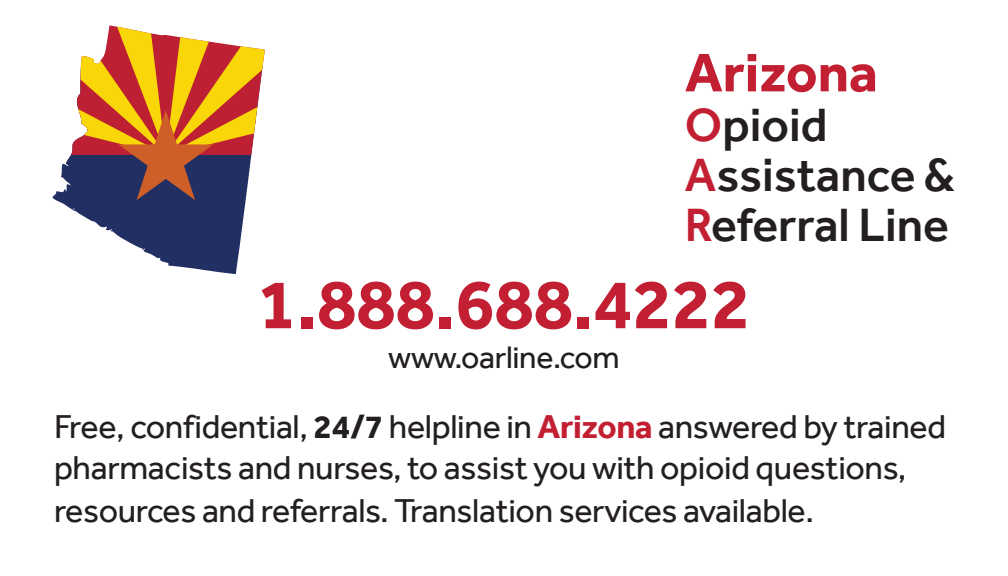
<style>
.page{position:relative;width:1008px;height:576px;background:#fff}
.page>*{position:absolute;margin:0;border:0;box-sizing:border-box;transform-origin:0 0}
.t1{font:700 72px "Effra";color:#c31f32}
.t2{font:700 56px "Effra";color:#c31f32}
.t3{font:500 48px/50px "Effra";color:#231f20}
.t4{font:34px/42px "Effra";letter-spacing:-.01em;color:#231f20}
.t5{font:32px "Effra";letter-spacing:-.01em;color:#231f20}
.s1{color:#c31f32}
.s2{font-weight:700}
.s3{font-weight:700;color:#c31f32}
</style>
<div class="page">
<svg style="left:56px;top:200px;width:190px;height:74px;fill:#212f63"></svg>
<svg style="left:52px;top:25px;width:213px;height:175px"></svg>
<h2 class="t2" style="left:685px;top:39px;width:194px">Arizona</h2>
<h3 class="t3" style="left:685px;top:100px;width:272px"><span class="s1">O</span>pioid<br><span class="s1">A</span>ssistance &amp;<br><span class="s1">R</span>eferral Line</h3>
<h1 class="t1" style="left:258px;top:261px;width:494px">1.888.688.4222</h1>
<p class="t5" style="left:388px;top:339px;width:233px">www.oarline.com</p>
<p class="t4" style="left:54px;top:405px;width:894px">Free, confidential, <span class="s2">24/7</span> helpline in <span class="s3">Arizona</span> answered by trained pharmacists and nurses, to assist you with opioid questions, resources and referrals. Translation services available.</p>
</div>
